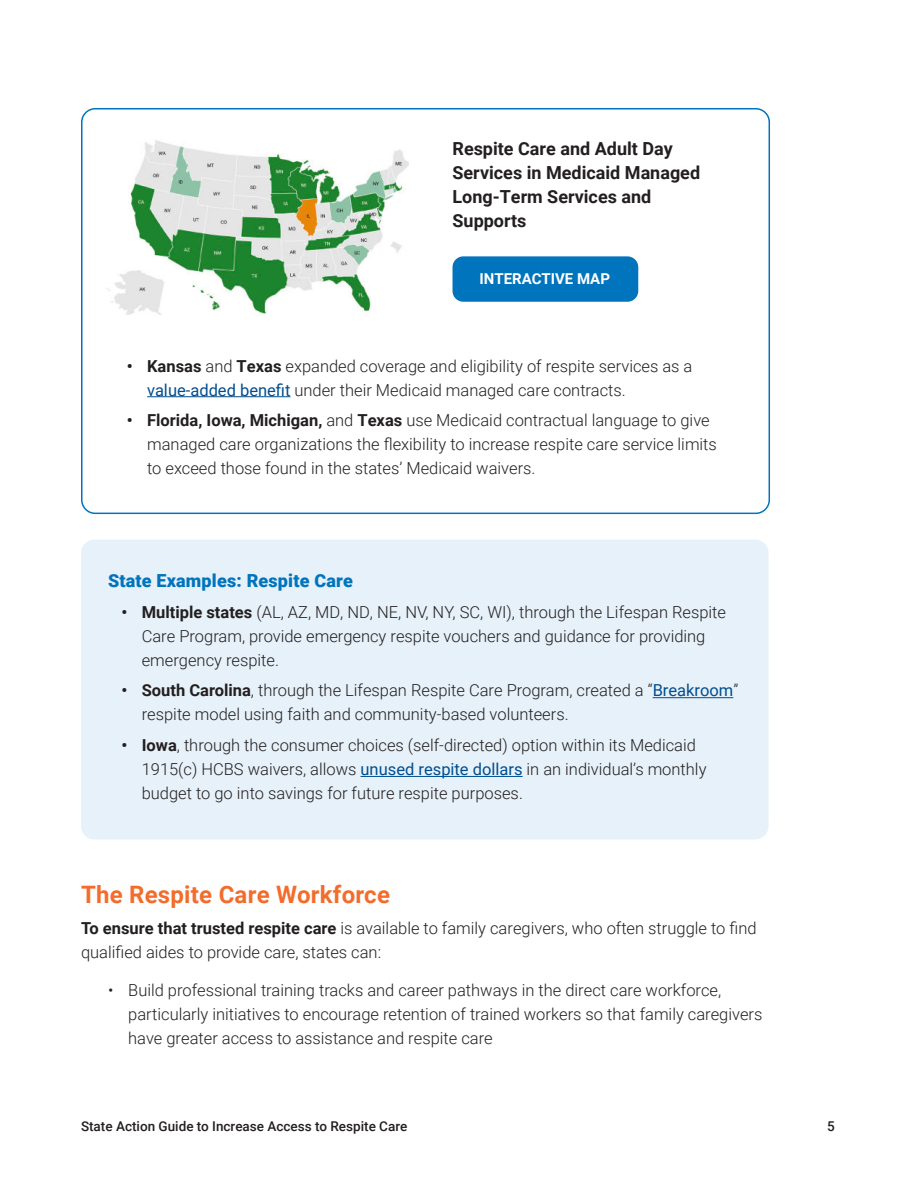
<style>
.page{position:relative;width:918px;height:1188px;background:#fff}
.page>*{position:absolute;margin:0;border:0;box-sizing:border-box;transform-origin:0 0}
.t1{font:700 24px "Roboto";letter-spacing:.01em;color:#f36c2c}
.t2{font:700 18px/24px "Roboto";color:#231f20}
.t3{font:900 18px "Roboto";letter-spacing:.01em;color:#0074bd}
.t4{font:300 16.5px/24px "Roboto";color:#231f20}
.t5{font:700 15px "Roboto";color:#fff}
.t6{font:500 13.5px "Roboto";color:#231f20}
.s1{font-weight:700}
.s2{font-weight:400;color:#004d90}
</style>
<div class="page">
<div style="left:81px;top:108px;width:689px;height:406px;border:2px solid #0074bd;border-radius:14px"></div>
<div style="left:453px;top:256px;width:185px;height:46px;background:#0074bd;border-radius:11px"></div>
<img style="left:106px;top:140px;width:303px;height:175px">
<div style="left:81px;top:540px;width:688px;height:300px;background:#e6f1f9;border-radius:14px"></div>
<hr style="left:653px;top:697px;width:80px;height:1px;background:#004d90">
<hr style="left:361px;top:776px;width:162px;height:1px;background:#004d90">
<hr style="left:147px;top:396px;width:143px;height:1px;background:#004d90">
<p class="t2" style="left:453px;top:138px;width:249px">Respite Care and Adult Day<br>Services in Medicaid Managed<br>Long-Term Services and<br>Supports</p>
<p class="t5" style="left:480px;top:273px;width:132px">INTERACTIVE MAP</p>
<p class="t4" style="left:147px;top:355px;width:547px;text-indent:-20px"><span class="s1">• Kansas</span> and <span class="s1">Texas</span> expanded coverage and eligibility of respite services as a <span class="s2">value-added benefit</span> under their Medicaid managed care contracts.</p>
<p class="t4" style="left:147px;top:410px;width:571px;text-indent:-20px"><span class="s1">• Florida, Iowa, Michigan,</span> and <span class="s1">Texas</span> use Medicaid contractual language to give managed care organizations the flexibility to increase respite care service limits to exceed those found in the states’ Medicaid waivers.</p>
<p class="t3" style="left:108px;top:573px;width:246px">State Examples: Respite Care</p>
<p class="t4" style="left:142px;top:601px;width:586px;text-indent:-20px"><span class="s1">• Multiple states</span> (AL, AZ, MD, ND, NE, NV, NY, SC, WI), through the Lifespan Respite<br>Care Program, provide emergency respite vouchers and guidance for providing emergency respite.</p>
<p class="t4" style="left:142px;top:680px;width:598px;text-indent:-20px"><span class="s1">• South Carolina</span>, through the Lifespan Respite Care Program, created a “<span class="s2">Breakroom</span>” respite model using faith and community-based volunteers.</p>
<p class="t4" style="left:142px;top:735px;width:566px;text-indent:-20px"><span class="s1">• Iowa</span>, through the consumer choices (self-directed) option within its Medicaid<br>1915(c) HCBS waivers, allows <span class="s2">unused respite dollars</span> in an individual’s monthly budget to go into savings for future respite purposes.</p>
<h1 class="t1" style="left:81px;top:885px;width:311px">The Respite Care Workforce</h1>
<p class="t4" style="left:81px;top:916px;width:677px"><span class="s1">To ensure that trusted respite care</span> is available to family caregivers, who often struggle to find qualified aides to provide care, states can:</p>
<p class="t4" style="left:128px;top:979px;width:636px;text-indent:-20px">• Build professional training tracks and career pathways in the direct care workforce, particularly initiatives to encourage retention of trained workers so that family caregivers have greater access to assistance and respite care</p>
<p class="t6" style="left:81px;top:1121px;width:328px">State Action Guide to Increase Access to Respite Care</p>
<p class="t6" style="left:827px;top:1118px;width:9px">5</p>
</div>
